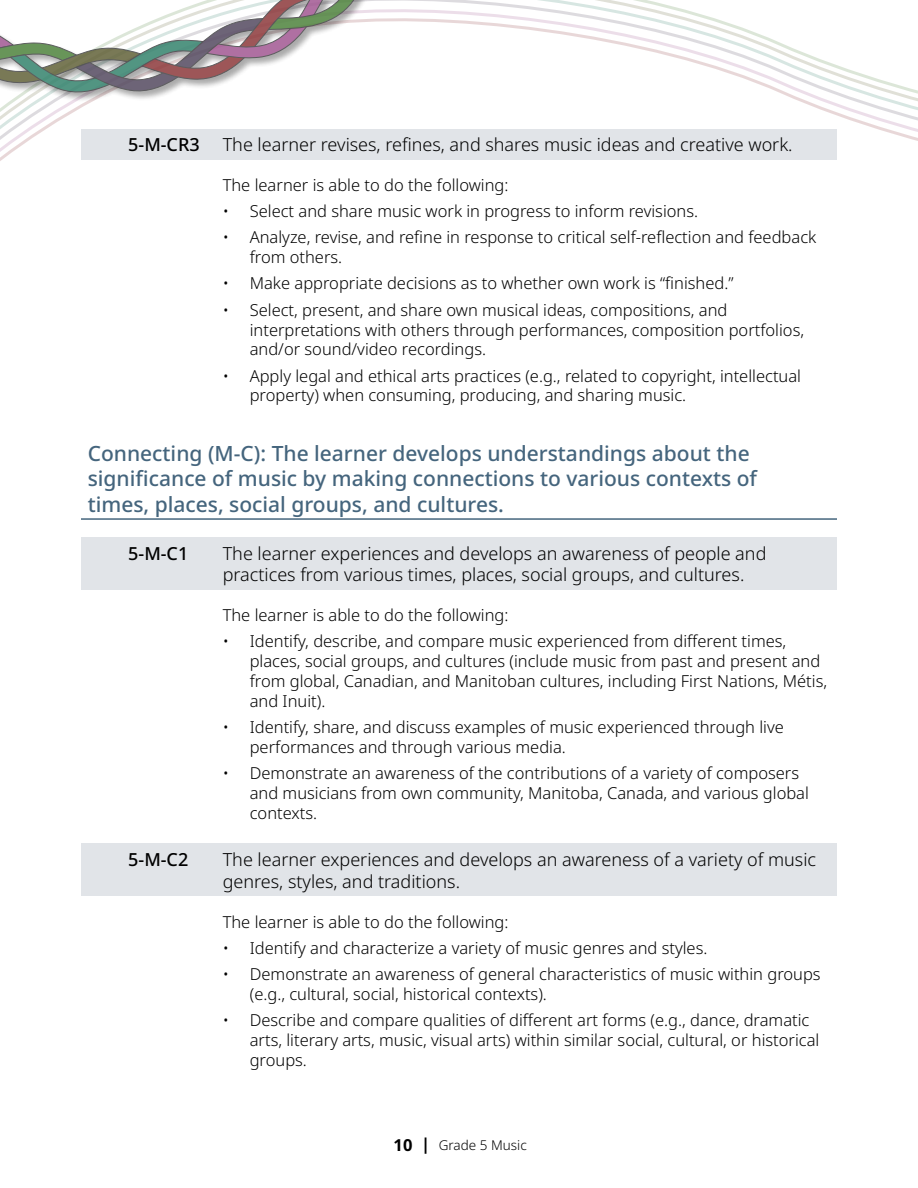
<style>
.page{position:relative;width:918px;height:1188px;background:#fff}
.page>*{position:absolute;margin:0;border:0;box-sizing:border-box;transform-origin:0 0}
.Header_Outcomes{font:500 21px/25.2px "Noto Sans";color:#45657d}
.GLO_arts{font:300 18px/21.6px "Noto Sans";color:#000}
.GLO_arts-2{font:500 18px "Noto Sans";color:#000}
.Bullet_Outcome_no_bullet{font:300 16.5px/19.8px "Noto Sans";color:#000}
.t1{font:300 13.5px "Noto Sans";color:#000}
.s1{font-weight:700;font-size:16.5px}
</style>
<div class="page">
<svg style="left:0;top:0;width:918px;height:161px"></svg>
<div style="left:0;top:0;width:515px;height:102px;background:#000;opacity:.4"></div>
<svg style="left:0;top:0;width:407px;height:96px"></svg>
<div style="left:81px;top:129px;width:756px;height:31px;background:#e1e4e8"></div>
<hr style="left:81px;top:518px;width:756px;height:2px;background:#45657d">
<div style="left:81px;top:537px;width:756px;height:53px;background:#e1e4e8"></div>
<div style="left:81px;top:844px;width:756px;height:52px;background:#e1e4e8"></div>
<h4 class="GLO_arts-2" style="left:128px;top:132px;width:73px">5-M-CR3</h4>
<h4 class="GLO_arts" style="left:223px;top:134px;width:571px">The learner revises, refines, and shares music ideas and creative work.</h4>
<p class="Bullet_Outcome_no_bullet" style="left:223px;top:175px;width:287px">The learner is able to do the following:</p>
<p class="Bullet_Outcome_no_bullet" style="left:223px;top:202px;width:477px">• Select and share music work in progress to inform revisions.</p>
<p class="Bullet_Outcome_no_bullet" style="left:250px;top:228px;width:568px;text-indent:-27px">• Analyze, revise, and refine in response to critical self-reflection and feedback from others.</p>
<p class="Bullet_Outcome_no_bullet" style="left:223px;top:274px;width:512px">• Make appropriate decisions as to whether own work is “finished.”</p>
<p class="Bullet_Outcome_no_bullet" style="left:250px;top:300px;width:556px;text-indent:-27px">• Select, present, and share own musical ideas, compositions, and interpretations with others through performances, composition portfolios, and/or sound/video recordings.</p>
<p class="Bullet_Outcome_no_bullet" style="left:250px;top:366px;width:553px;text-indent:-27px">• Apply legal and ethical arts practices (e.g., related to copyright, intellectual property) when consuming, producing, and sharing music.</p>
<h3 class="Header_Outcomes" style="left:88px;top:441px;width:671px">Connecting (M-C): The learner develops understandings about the significance of music by making connections to various contexts of times, places, social groups, and cultures.</h3>
<h4 class="GLO_arts-2" style="left:128px;top:540px;width:62px">5-M-C1</h4>
<h4 class="GLO_arts" style="left:223px;top:543px;width:545px">The learner experiences and develops an awareness of people and practices from various times, places, social groups, and cultures.</h4>
<p class="Bullet_Outcome_no_bullet" style="left:223px;top:606px;width:287px">The learner is able to do the following:</p>
<p class="Bullet_Outcome_no_bullet" style="left:250px;top:632px;width:579px;text-indent:-27px">• Identify, describe, and compare music experienced from different times, places, social groups, and cultures (include music from past and present and from global, Canadian, and Manitoban cultures, including First Nations, Métis, and Inuit).</p>
<p class="Bullet_Outcome_no_bullet" style="left:250px;top:717px;width:536px;text-indent:-27px">• Identify, share, and discuss examples of music experienced through live performances and through various media.</p>
<p class="Bullet_Outcome_no_bullet" style="left:250px;top:764px;width:561px;text-indent:-27px">• Demonstrate an awareness of the contributions of a variety of composers and musicians from own community, Manitoba, Canada, and various global contexts.</p>
<h4 class="GLO_arts-2" style="left:128px;top:847px;width:62px">5-M-C2</h4>
<h4 class="GLO_arts" style="left:223px;top:849px;width:595px">The learner experiences and develops an awareness of a variety of music genres, styles, and traditions.</h4>
<p class="Bullet_Outcome_no_bullet" style="left:223px;top:912px;width:287px">The learner is able to do the following:</p>
<p class="Bullet_Outcome_no_bullet" style="left:223px;top:938px;width:486px">• Identify and characterize a variety of music genres and styles.</p>
<p class="Bullet_Outcome_no_bullet" style="left:250px;top:965px;width:572px;text-indent:-27px">• Demonstrate an awareness of general characteristics of music within groups (e.g., cultural, social, historical contexts).</p>
<p class="Bullet_Outcome_no_bullet" style="left:250px;top:1011px;width:571px;text-indent:-27px">• Describe and compare qualities of different art forms (e.g., dance, dramatic arts, literary arts, music, visual arts) within similar social, cultural, or historical groups.</p>
<p class="t1" style="left:394px;top:1135px;width:135px"><span class="s1">10 |</span> Grade 5 Music</p>
</div>
